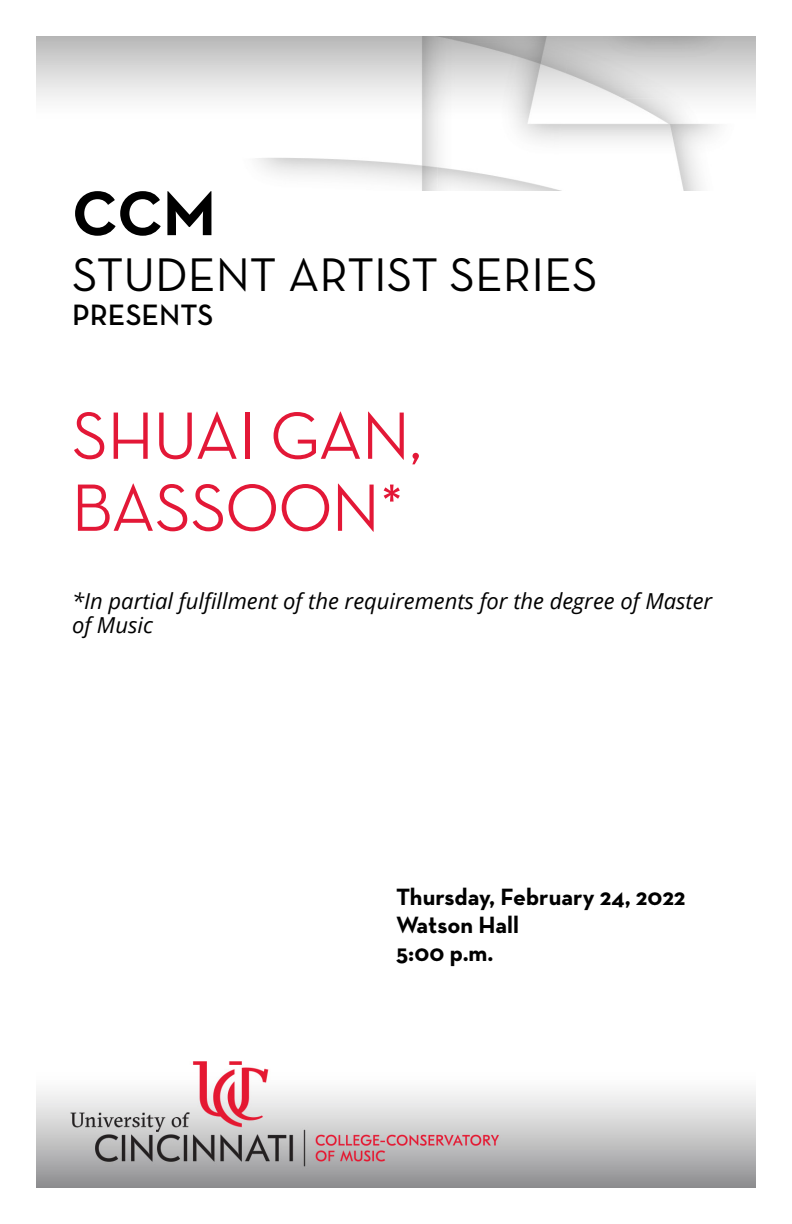
<style>
.page{position:relative;width:792px;height:1224px;background:#fff}
.page>*{position:absolute;margin:0;border:0;box-sizing:border-box;transform-origin:0 0}
.Concert_Title{font:500 68px/72px "Neutra Disp";color:#e31837}
.Page_Intro{font:700 64px "Neutra Text";color:#000}
.Page_Intro-2{font:48px "Neutra Text";color:#000}
.Page_Intro-3{font:600 30px "Neutra Text";color:#000}
.Date_Venue_Time{font:700 24px/28px "Neutra Text";color:#000}
.Concert_Title-2{font:italic 22px/24px "Open Sans";color:#000}
</style>
<div class="page">
<img style="left:36px;top:36px;width:720px;height:154px">
<img style="left:36px;top:1061px;width:720px;height:127px">
<h1 class="Page_Intro" style="left:72px;top:173px;width:145px">CCM</h1>
<h1 class="Page_Intro-2" style="left:72px;top:246px;width:527px">STUDENT ARTIST SERIES</h1>
<h1 class="Page_Intro-3" style="left:72px;top:297px;width:143px">PRESENTS</h1>
<h1 class="Concert_Title" style="left:72px;top:400px;width:351px">SHUAI GAN,<br>BASSOON*</h1>
<h1 class="Concert_Title-2" style="left:72px;top:588px;width:642px">*In partial fulfillment of the requirements for the degree of Master of Music</h1>
<h3 class="Date_Venue_Time" style="left:396px;top:883px;width:291px">Thursday, February 24, 2022<br>Watson Hall</h3>
<h3 class="Date_Venue_Time" style="left:396px;top:939px;width:99px">5:00 p.m.</h3>
</div>
